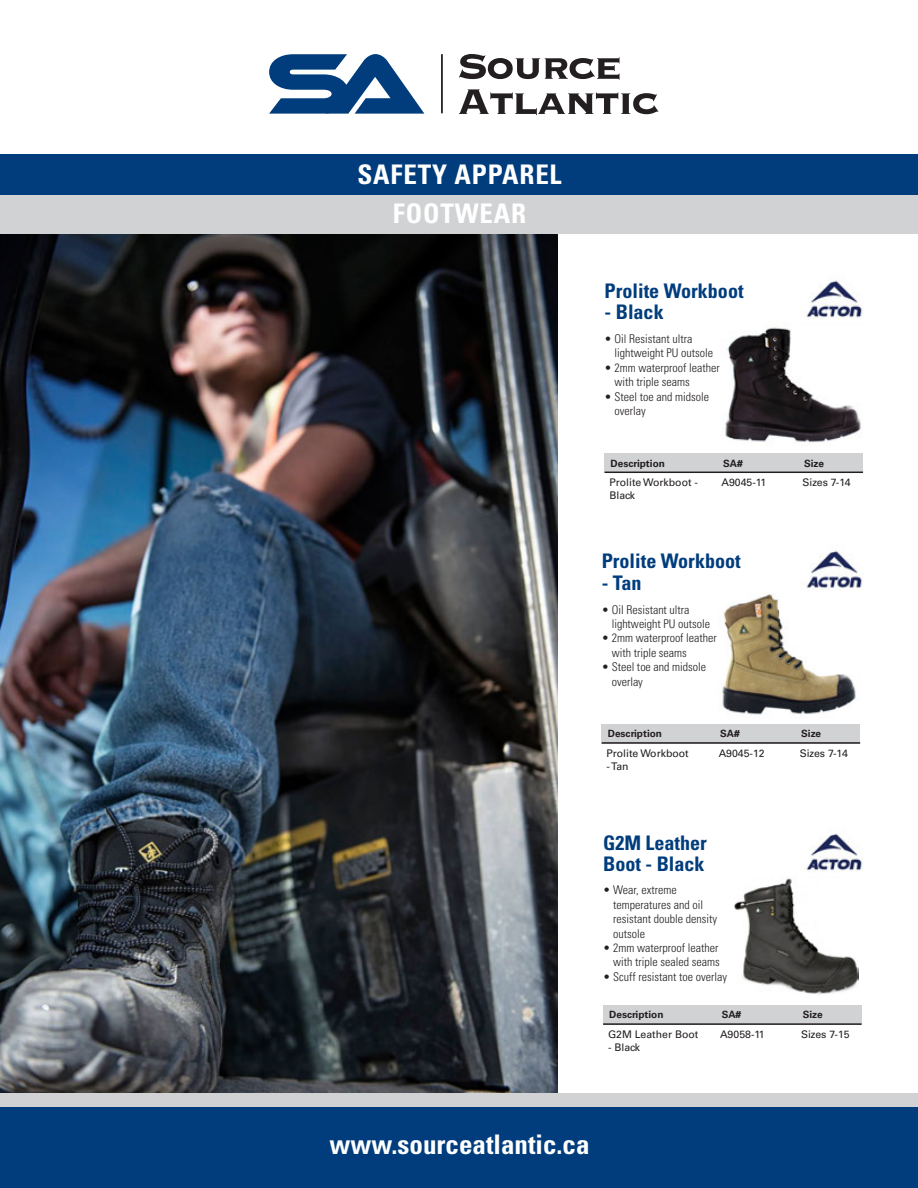
<style>
.page{position:relative;width:918px;height:1188px;background:#fff}
.page>*{position:absolute;margin:0;border:0;box-sizing:border-box;transform-origin:0 0}
.t1{font:700 condensed 27px "Univers LT Std";letter-spacing:.015em;color:#fff}
.t2{font:700 condensed 20.1px/21.5px "Univers LT Std";color:#013d7d}
.t3{font:300 condensed 12px/14.4px "Univers LT Std";color:#231f20}
.t4{font:10.5px/12.6px "Univers LT Std";color:#231f20}
.t5{font:700 10.05px "Univers LT Std";color:#231f20}
</style>
<div class="page">
<img style="left:0;top:233px;width:557px;height:861px">
<div style="left:0;top:193px;width:918px;height:40px;background:#d1d2d4"></div>
<svg style="left:269px;top:54px;width:155px;height:60px"></svg>
<hr style="left:441px;top:54px;width:2px;height:59px;background:#231f20">
<svg style="left:459px;top:89px;width:200px;height:26px"></svg>
<svg style="left:459px;top:54px;width:161px;height:26px"></svg>
<div style="left:0;top:1094px;width:918px;height:13px;background:#d1d2d4"></div>
<div style="left:0;top:154px;width:918px;height:40px;background:#013d7d"></div>
<div style="left:0;top:1107px;width:918px;height:81px;background:#013d7d"></div>
<img style="left:725px;top:327px;width:136px;height:116px">
<div style="left:605px;top:454px;width:258px;height:19px;background:#d1d2d4"></div>
<hr style="left:605px;top:472px;width:258px;height:1px;background:#231f20">
<img style="left:806px;top:280px;width:57px;height:39px">
<img style="left:722px;top:593px;width:134px;height:122px">
<div style="left:602px;top:725px;width:258px;height:19px;background:#d1d2d4"></div>
<hr style="left:602px;top:742px;width:258px;height:2px;background:#231f20">
<img style="left:801px;top:550px;width:62px;height:45px">
<img style="left:735px;top:878px;width:123px;height:116px">
<div style="left:603px;top:1006px;width:259px;height:19px;background:#d1d2d4"></div>
<hr style="left:603px;top:1023px;width:259px;height:2px;background:#231f20">
<img style="left:806px;top:833px;width:57px;height:39px">
<p class="t1" style="left:357px;top:158px;width:206px">SAFETY APPAREL</p>
<p class="t1" style="left:393px;top:197px;width:135px">FOOTWEAR</p>
<p class="t2" style="left:605px;top:280px;width:141px">Prolite Workboot</p>
<p class="t2" style="left:605px;top:301px;width:61px">- Black</p>
<p class="t3" style="left:615px;top:332px;width:100px;text-indent:-10px">• Oil Resistant ultra lightweight PU outsole</p>
<p class="t3" style="left:615px;top:360px;width:107px;text-indent:-10px">• 2mm waterproof leather with triple seams</p>
<p class="t3" style="left:615px;top:389px;width:96px;text-indent:-10px">• Steel toe and midsole overlay</p>
<p class="t5" style="left:611px;top:457px;width:56px">Description</p>
<p class="t5" style="left:723px;top:457px;width:21px">SA#</p>
<p class="t5" style="left:804px;top:457px;width:21px">Size</p>
<p class="t4" style="left:609px;top:476px;width:90px">Prolite Workboot -<br>Black</p>
<p class="t4" style="left:722px;top:476px;width:46px">A9045-11</p>
<p class="t4" style="left:803px;top:476px;width:50px">Sizes 7-14</p>
<p class="t2" style="left:602px;top:550px;width:141px">Prolite Workboot</p>
<p class="t2" style="left:602px;top:572px;width:41px">- Tan</p>
<p class="t3" style="left:612px;top:602px;width:100px;text-indent:-10px">• Oil Resistant ultra lightweight PU outsole</p>
<p class="t3" style="left:612px;top:631px;width:107px;text-indent:-10px">• 2mm waterproof leather with triple seams</p>
<p class="t3" style="left:612px;top:660px;width:96px;text-indent:-10px">• Steel toe and midsole overlay</p>
<p class="t5" style="left:608px;top:728px;width:56px">Description</p>
<p class="t5" style="left:720px;top:728px;width:21px">SA#</p>
<p class="t5" style="left:801px;top:728px;width:21px">Size</p>
<p class="t4" style="left:607px;top:747px;width:84px">Prolite Workboot</p>
<p class="t4" style="left:607px;top:760px;width:23px">- Tan</p>
<p class="t4" style="left:719px;top:747px;width:47px">A9045-12</p>
<p class="t4" style="left:800px;top:747px;width:50px">Sizes 7-14</p>
<p class="t2" style="left:603px;top:832px;width:105px">G2M Leather<br>Boot - Black</p>
<p class="t3" style="left:613px;top:883px;width:105px;text-indent:-10px">• Wear, extreme temperatures and oil resistant double density outsole</p>
<p class="t3" style="left:603px;top:941px;width:118px;text-align:right">• 2mm waterproof leather with triple sealed seams</p>
<p class="t3" style="left:603px;top:969px;width:125px">• Scuff resistant toe overlay</p>
<p class="t5" style="left:609px;top:1009px;width:56px">Description</p>
<p class="t5" style="left:722px;top:1009px;width:21px">SA#</p>
<p class="t5" style="left:803px;top:1009px;width:21px">Size</p>
<p class="t4" style="left:608px;top:1028px;width:92px">G2M Leather Boot</p>
<p class="t4" style="left:608px;top:1041px;width:34px">- Black</p>
<p class="t4" style="left:720px;top:1028px;width:46px">A9058-11</p>
<p class="t4" style="left:801px;top:1028px;width:50px">Sizes 7-15</p>
<p class="t1" style="left:330px;top:1127px;width:262px">www.sourceatlantic.ca</p>
</div>
